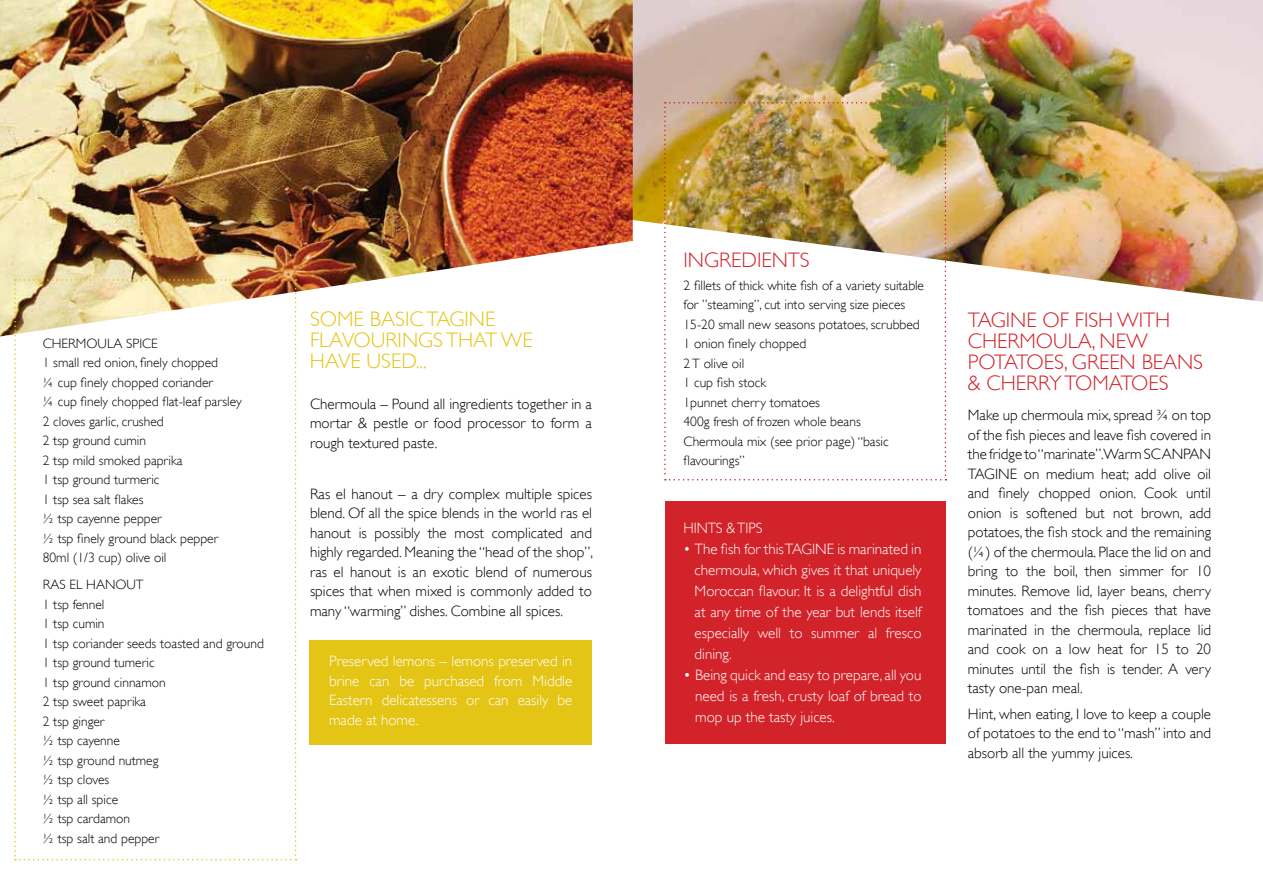
<style>
.page{position:relative;width:1263px;height:893px;background:#fff}
.page>*{position:absolute;margin:0;border:0;box-sizing:border-box;transform-origin:0 0}
.t1{font:300 21px/21px "Gill Sans";color:#d2232a}
.t2{font:300 21px/21px "Gill Sans";color:#e4c515}
.t3{font:300 15px/19.5px "Gill Sans";color:#000;text-align:justify}
.t4{font:300 15px/19.5px "Gill Sans";color:#fff;text-align:justify}
.t5{font:300 15px/21px "Gill Sans";color:#fff;text-align:justify;scale:.96 1}
.t6{font:300 13.5px/19.5px "Gill Sans";color:#000}
</style>
<div class="page">
<div style="left:309px;top:640px;width:283px;height:104px;background:#e4c515"></div>
<img style="left:633px;top:0;width:630px;height:302px">
<img style="left:664px;top:102px;width:282px;height:378px">
<div style="left:665px;top:502px;width:281px;height:242px;background:#d2232a"></div>
<img style="left:0;top:0;width:633px;height:336px">
<svg style="left:14px;top:279px;width:283px;height:581px"></svg>
<p class="t6" style="left:43px;top:333px;width:201px">CHERMOULA SPICE<br>1 small red onion, finely chopped<br>¼ cup finely chopped coriander<br>¼ cup finely chopped flat-leaf parsley<br>2 cloves garlic, crushed<br>2 tsp ground cumin<br>2 tsp mild smoked paprika<br>1 tsp ground turmeric<br>1 tsp sea salt flakes<br>½ tsp cayenne pepper<br>½ tsp finely ground black pepper<br>80ml (1/3 cup) olive oil</p>
<p class="t6" style="left:43px;top:575px;width:223px">RAS EL HAN OUT<br>1 tsp fennel<br>1 tsp cumin<br>1 tsp coriander seeds toasted and ground<br>1 tsp ground tumeric<br>1 tsp ground cinnamon<br>2 tsp sweet paprika<br>2 tsp ginger<br>½ tsp cayenne<br>½ tsp ground nutmeg<br>½ tsp cloves<br>½ tsp all spice<br>½ tsp cardamon<br>½ tsp salt and pepper</p>
<h1 class="t2" style="left:310px;top:309px;width:222px">SOME BASIC TAGINE<br>FLAVOURINGS THAT WE<br>HAVE USED...</h1>
<p class="t3" style="left:310px;top:394px;width:283px">Chermoula – Pound all ingredients together in a mortar &amp; pestle or food processor to form a rough textured paste.</p>
<p class="t3" style="left:310px;top:484px;width:285px">Ras el hanout – a dry complex multiple spices blend. Of all the spice blends in the world ras el hanout is possibly the most complicated and highly regarded. Meaning the “head of the shop”, ras el hanout is an exotic blend of numerous spices that when mixed is commonly added to many “warming” dishes. Combine all spices.</p>
<p class="t4" style="left:329px;top:652px;width:245px">Preserved lemons – lemons preserved in brine can be purchased from Middle Eastern delicatessens or can easily be made at home.</p>
<h1 class="t1" style="left:683px;top:250px;width:128px">INGREDIENTS</h1>
<p class="t6" style="left:683px;top:276px;width:242px">2 fillets of thick white fish of a variety suitable for ”steaming”, cut into serving size pieces<br>15-20 small new seasons potatoes, scrubbed<br>1 onion finely chopped<br>2 T olive oil<br>1 cup fish stock<br>1punnet cherry tomatoes<br>400g fresh of frozen whole beans<br>Chermoula mix (see prior page) “basic flavourings”</p>
<p class="t5" style="left:683px;top:518px;width:84px">HINTS &amp; TI PS</p>
<p class="t5" style="left:695px;top:539px;width:238px;text-indent:-11px">• The fish for this TAGINE is marinated in chermoula, which gives it that uniquely Moroccan flavour. It is a delightful dish at any time of the year but lends itself especially well to summer al fresco dining.</p>
<p class="t4" style="left:695px;top:665px;width:228px;line-height:21px;text-indent:-12px">• Being quick and easy to prepare, all you need is a fresh, crusty loaf of bread to mop up the tasty juices.</p>
<h1 class="t1" style="left:968px;top:310px;width:23px">TAGINE</h1>
<h1 class="t1" style="left:968px;top:310px;width:204px;text-indent:75px">OF FI SH WITH<br>CHERMOULA, NEW<br>POTATOES, GREEN</h1>
<h1 class="t1" style="left:1142px;top:352px;width:25px">BEAN</h1>
<h1 class="t1" style="left:1193px;top:352px;width:11px">S</h1>
<h1 class="t1" style="left:968px;top:373px;width:202px">&amp; CHERRY TOMATOES</h1>
<p class="t3" style="left:968px;top:406px;width:245px;text-align:left">Make up chermoula mix, spread ¾ on top of the fish pieces and leave fish covered in the fridge to “marinate”.Warm SCAN PAN<br>TAGINE</p>
<p class="t3" style="left:968px;top:464px;width:245px;text-indent:56px">on medium heat; add olive oil and finely chopped onion. Cook until onion is softened but not brown, add potatoes, the fish stock and the remaining (¼) of the chermoula. Place the lid on and bring to the boil, then simmer for 10 minutes. Remove lid, layer beans, cherry tomatoes and the fish pieces that have marinated in the chermoula, replace lid and cook on a low heat for 15 to 20 minutes until the fish is tender. A very tasty one-pan meal.</p>
<p class="t3" style="left:968px;top:704px;width:245px">Hint, when eating, I love to keep a couple of potatoes to the end to “mash” into and absorb all the yummy juices.</p>
</div>
